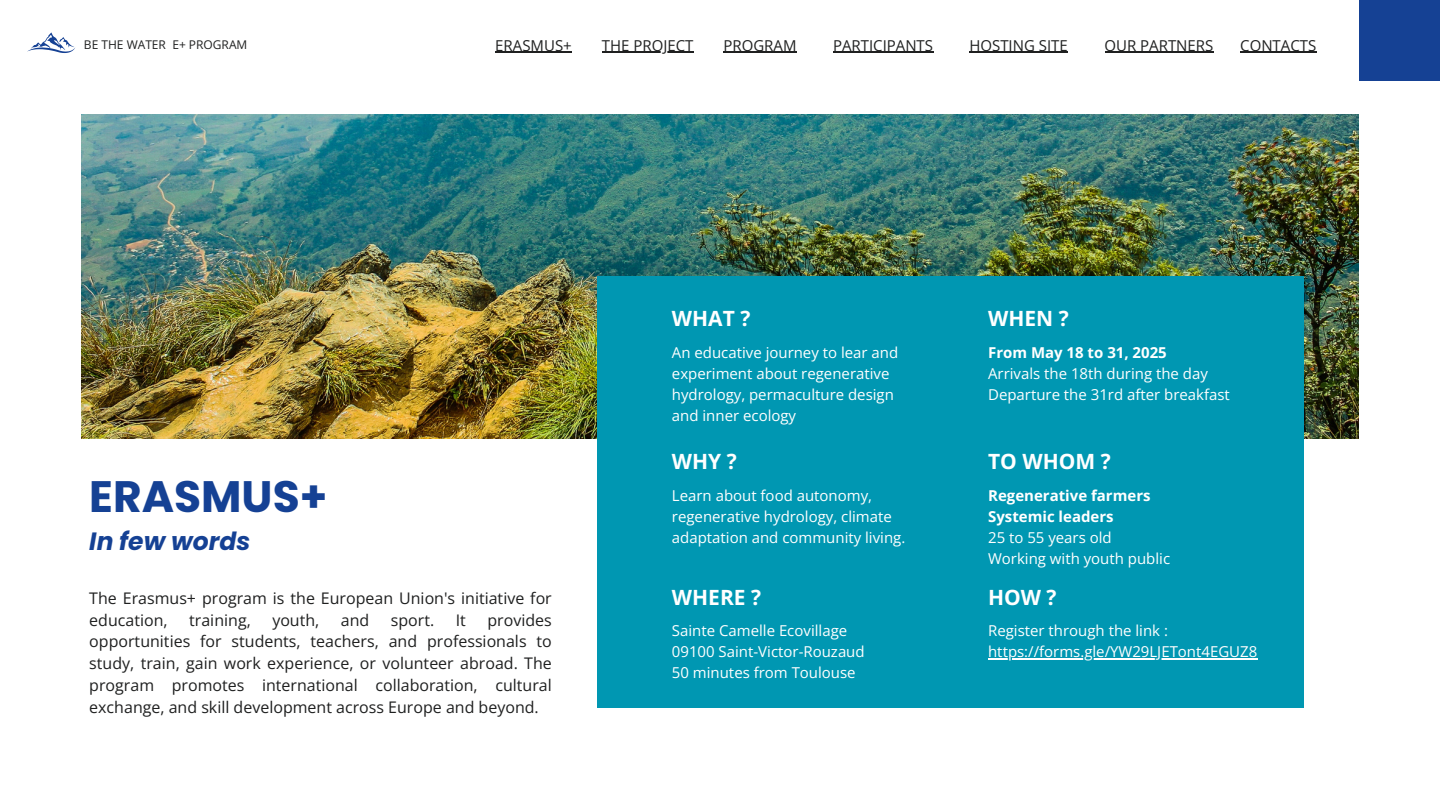
<style>
.page{position:relative;width:1440px;height:810px;background:#fff}
.page>*{position:absolute;margin:0;border:0;box-sizing:border-box;transform-origin:0 0}
.t1{font:700 44px "Poppins";color:#154194}
.t2{font:italic 700 25px "Poppins";color:#154194}
.t3{font:700 21px "Open Sans";color:#fff}
.t4{font:16px/21.8px "Open Sans";color:#1f2020}
.t5{font:15px/21px "Open Sans";color:#fff}
.t6{font:15px "Open Sans";color:#1f2020}
.t7{font:12px "Open Sans";color:#1f2020}
.s1{font-weight:700}
</style>
<div class="page">
<img style="left:81px;top:115px;width:1278px;height:324px">
<div style="left:597px;top:277px;width:707px;height:431px;background:#0097b2"></div>
<hr style="left:988px;top:658px;width:270px;height:2px;background:#fff">
<div style="left:1359px;top:0;width:81px;height:81px;background:#154194"></div>
<svg style="left:27px;top:32px;width:48px;height:21px"></svg>
<hr style="left:1240px;top:51px;width:76px;height:2px;background:#1f2020">
<hr style="left:969px;top:51px;width:99px;height:2px;background:#1f2020">
<hr style="left:602px;top:51px;width:91px;height:2px;background:#1f2020">
<hr style="left:495px;top:51px;width:77px;height:2px;background:#1f2020">
<hr style="left:1105px;top:51px;width:108px;height:2px;background:#1f2020">
<hr style="left:833px;top:51px;width:100px;height:2px;background:#1f2020">
<hr style="left:723px;top:51px;width:74px;height:2px;background:#1f2020">
<h5 class="t7" style="left:84px;top:36px;width:165px">BE THE WATER E+ PROGRAM</h5>
<h5 class="t6" style="left:495px;top:35px;width:78px">ERASMUS+</h5>
<h3 class="t6" style="left:602px;top:35px;width:93px">THE PROJECT</h3>
<h5 class="t6" style="left:833px;top:35px;width:102px">PARTICIPANTS</h5>
<h5 class="t6" style="left:969px;top:35px;width:100px">HOSTING SITE</h5>
<h3 class="t6" style="left:1105px;top:35px;width:110px">OUR PARTNERS</h3>
<h3 class="t6" style="left:1240px;top:35px;width:78px">CONTACTS</h3>
<h2 class="t6" style="left:723px;top:35px;width:75px">PROGRAM</h2>
<h4 class="t3" style="left:672px;top:304px;width:80px">WHAT ?</h4>
<h4 class="t5" style="left:672px;top:341px;width:228px">An educative journey to lear and experiment about regenerative hydrology, permaculture design and inner ecology</h4>
<h3 class="t3" style="left:672px;top:447px;width:66px">WHY ?</h3>
<h3 class="t1" style="left:89px;top:466px;width:240px">ERASMUS+</h3>
<h5 class="t5" style="left:672px;top:485px;width:235px">Learn about food autonomy, regenerative hydrology, climate adaptation and community living.</h5>
<p class="t2" style="left:89px;top:524px;width:163px">In few words</p>
<p class="t4" style="left:89px;top:587px;width:464px">The Erasmus+ program is the European Union's initiative for education,</p>
<p class="t4" style="left:89px;top:608px;width:464px;text-align:justify;text-indent:398px">provides opportunities for students, teachers, and professionals to study, train, gain work experience, or volunteer abroad. The program promotes international collaboration, cultural exchange, and skill development across Europe and beyond.</p>
<p class="t4" style="left:189px;top:608px;width:63px">training,</p>
<p class="t4" style="left:272px;top:608px;width:49px">youth,</p>
<p class="t4" style="left:341px;top:608px;width:30px">and</p>
<p class="t4" style="left:391px;top:608px;width:45px">sport.</p>
<p class="t4" style="left:456px;top:608px;width:12px">It</p>
<h4 class="t3" style="left:672px;top:582px;width:91px">WHERE ?</h4>
<h4 class="t5" style="left:672px;top:620px;width:194px">Sainte Camelle Ecovillage<br>09100 Saint-Victor-Rouzaud<br>50 minutes from Toulouse</h4>
<h4 class="t3" style="left:988px;top:304px;width:82px">WHEN ?</h4>
<h4 class="t5" style="left:988px;top:341px;width:243px"><span class="s1">From May 18 to 31, 2025<br></span>Arrivals the 18th during the day<br>Departure the 31rd after breakfast</h4>
<h1 class="t3" style="left:988px;top:447px;width:124px">TO WHOM ?</h1>
<h5 class="t5" style="left:988px;top:485px;width:184px"><span class="s1">Regenerative farmers<br>Systemic leaders<br></span>25 to 55 years old<br>Working with youth public</h5>
<h3 class="t3" style="left:988px;top:582px;width:70px">HOW ?</h3>
<h4 class="t5" style="left:988px;top:620px;width:181px">Register through the link :</h4>
<p class="t5" style="left:988px;top:641px;width:271px">https://forms.gle/YW29LJETont4EGUZ8</p>
</div>
